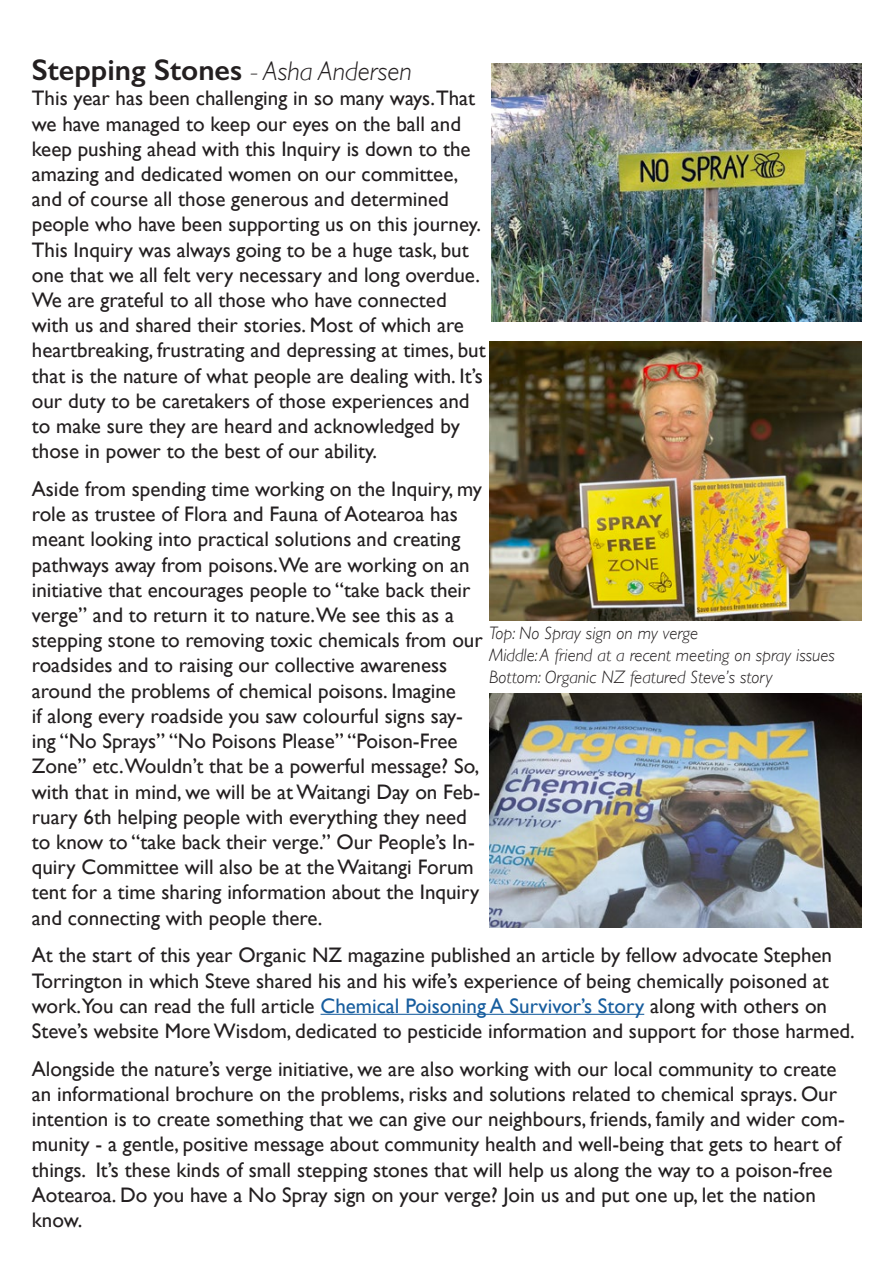
<style>
.page{position:relative;width:893px;height:1263px;background:#fff}
.page>*{position:absolute;margin:0;border:0;box-sizing:border-box;transform-origin:0 0}
.t1{font:600 30px "Gill Sans";color:#231f20}
.t2{font:21px/25.2px "Gill Sans";color:#231f20}
.t3{font:italic 300 18px "Gill Sans";color:#231f20}
.s1{font-weight:300;font-style:italic;font-size:27px}
.s2{color:#175d9e}
</style>
<div class="page">
<hr style="left:321px;top:1014px;width:323px;height:1px;background:#175d9e">
<img style="left:491px;top:63px;width:370px;height:258px">
<img style="left:489px;top:342px;width:372px;height:279px">
<img style="left:489px;top:693px;width:372px;height:234px">
<p class="t1" style="left:32px;top:52px;width:381px">Stepping Stones <span class="s1">- Asha Andersen</span></p>
<p class="t2" style="left:32px;top:86px;width:455px">This year has been challenging in so many ways.That we have managed to keep our eyes on the ball and keep pushing ahead with this Inquiry is down to the amazing and dedicated women on our committee, and of course all those generous and determined people who have been supporting us on this journey.<br>This Inquiry was always going to be a huge task, but one that we all felt very necessary and long overdue.<br>We are grateful to all those who have connected with us and shared their stories. Most of which are heartbreaking, frustrating and depressing at times, but that is the nature of what people are dealing with. It’s our duty to be caretakers of those experiences and to make sure they are heard and acknowledged by those in power to the best of our ability.</p>
<p class="t2" style="left:32px;top:476px;width:452px">Aside from spending time working on the Inquiry, my role as trustee of Flora and Fauna of Aotearoa has meant looking into practical solutions and creating pathways away from poisons.We are working on an initiative that encourages people to “take back their verge” and to return it to nature.We see this as a stepping stone to removing toxic chemicals from our roadsides and to raising our collective awareness around the problems of chemical poisons. Imagine<br>if along every roadside you saw colourful signs say&shy;ing “No Sprays” “No Poisons Please” “Poison-Free Zone” etc.Wouldn’t that be a powerful message? So, with that in mind, we will be at Waitangi Day on Feb&shy;ruary 6th helping people with everything they need to know to “take back their verge.” Our People’s In&shy;quiry Committee will also be at the Waitangi Forum tent for a time sharing information about the Inquiry and connecting with people there.</p>
<p class="t2" style="left:32px;top:942px;width:824px">At the start of this year Organic NZ magazine published an article by fellow advocate Stephen Torrington in which Steve shared his and his wife’s experience of being chemically poisoned at work.You can read the full article <span class="s2">Chemical Poisoning A Survivor’s Story</span> along with others on Steve’s website More Wisdom, dedicated to pesticide information and support for those harmed.</p>
<p class="t2" style="left:32px;top:1056px;width:814px">Alongside the nature’s verge initiative, we are also working with our local community to create an informational brochure on the problems, risks and solutions related to chemical sprays. Our intention is to create something that we can give our neighbours, friends, family and wider com&shy;munity - a gentle, positive message about community health and well-being that gets to heart of things. It’s these kinds of small stepping stones that will help us along the way to a poison-free Aotearoa. Do you have a No Spray sign on your verge? Join us and put one up, let the nation know.</p>
<p class="t3" style="left:489px;top:623px;width:211px">Top: No Spray sign on my verge</p>
<p class="t3" style="left:489px;top:645px;width:347px">Middle: A friend at a recent meeting on spray issues</p>
<p class="t3" style="left:489px;top:666px;width:285px">Bottom: Organic NZ featured Steve’s story</p>
</div>
